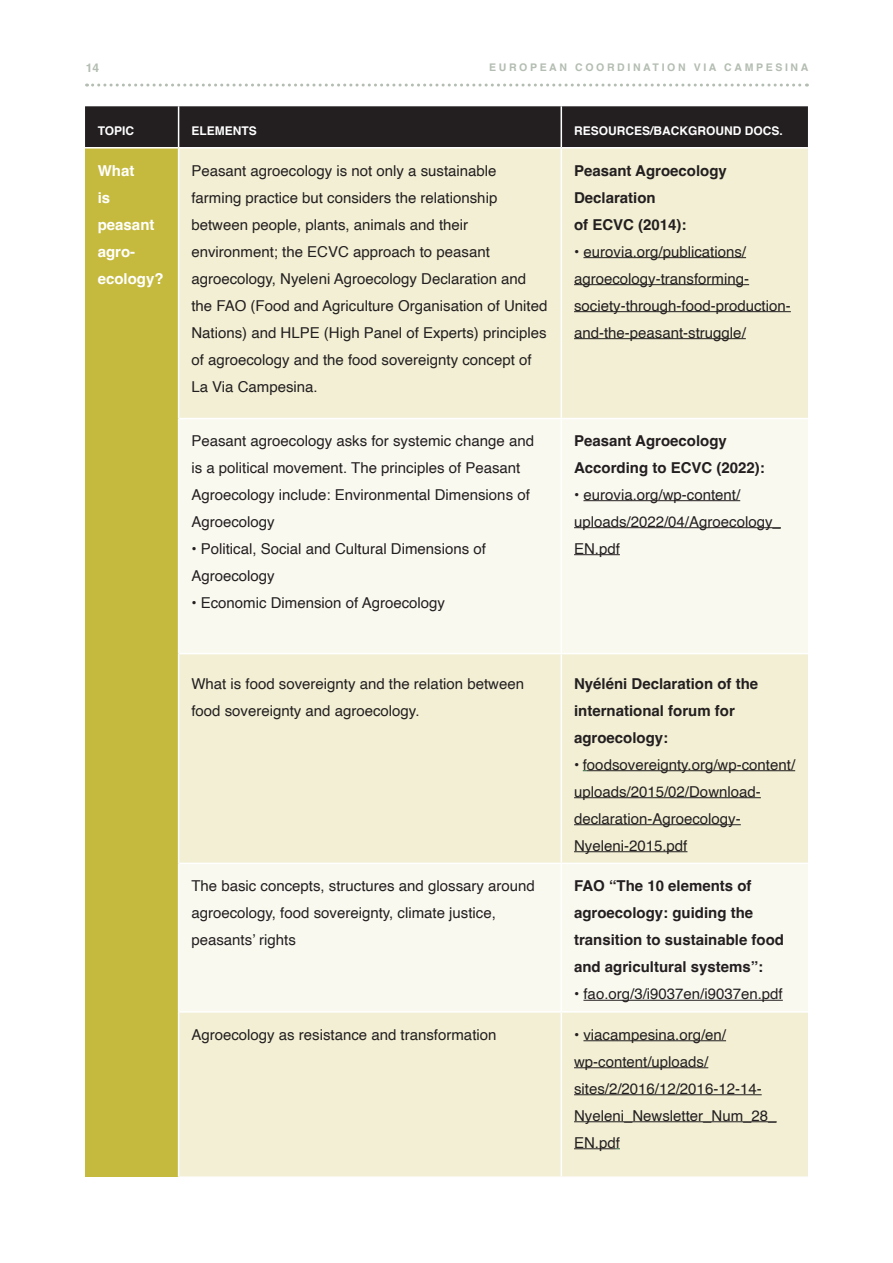
<style>
.page{position:relative;width:893px;height:1263px;background:#fff}
.page>*{position:absolute;margin:0;border:0;box-sizing:border-box;transform-origin:0 0}
.t1{font:15px/27px "Helvetica";color:#231f20}
.t2{font:700 15px/27px "Helvetica";color:#231f20}
.t3{font:700 15px/27px "Helvetica";color:#fff}
.t4{font:700 12px "Helvetica";color:#fff}
.t5{font:700 12px "Helvetica";color:#b3bdb1}
.t6{font:700 10.5px "Helvetica";letter-spacing:.25em;color:#b3bdb1}
.s1{font-weight:700}
</style>
<div class="page">
<svg style="left:87px;top:84px;width:720px;height:3px"></svg>
<div style="left:85px;top:106px;width:723px;height:41px;background:#231f20"></div>
<div style="left:85px;top:148px;width:94px;height:1029px;background:#c5ba3e"></div>
<div style="left:179px;top:149px;width:629px;height:1027px;background:#f2efd4"></div>
<svg style="left:179px;top:419px;width:629px;height:592px;fill:#faf9f0"></svg>
<hr style="left:561px;top:106px;width:1px;height:41px;background:#fff">
<hr style="left:561px;top:149px;width:1px;height:269px;background:#fff">
<hr style="left:561px;top:419px;width:1px;height:234px;background:#fff">
<hr style="left:561px;top:654px;width:1px;height:209px;background:#fff">
<hr style="left:561px;top:1013px;width:1px;height:163px;background:#fff">
<hr style="left:179px;top:418px;width:382px;height:1px;background:#fff">
<hr style="left:561px;top:418px;width:247px;height:1px;background:#fff">
<hr style="left:179px;top:653px;width:382px;height:1px;background:#fff">
<hr style="left:561px;top:653px;width:247px;height:1px;background:#fff">
<hr style="left:179px;top:863px;width:382px;height:1px;background:#fff">
<hr style="left:561px;top:863px;width:247px;height:1px;background:#fff">
<hr style="left:179px;top:1011px;width:382px;height:2px;background:#fff">
<hr style="left:561px;top:1011px;width:247px;height:2px;background:#fff">
<hr style="left:561px;top:864px;width:1px;height:147px;background:#fff">
<hr style="left:178px;top:106px;width:1px;height:41px;background:#fff">
<hr style="left:85px;top:147px;width:94px;height:2px;background:#fff">
<hr style="left:178px;top:149px;width:1px;height:270px;background:#fff">
<hr style="left:178px;top:419px;width:1px;height:235px;background:#fff">
<hr style="left:178px;top:654px;width:1px;height:209px;background:#fff">
<hr style="left:178px;top:863px;width:1px;height:149px;background:#fff">
<hr style="left:178px;top:1012px;width:1px;height:164px;background:#fff">
<hr style="left:178px;top:1176px;width:383px;height:2px;background:#fff">
<hr style="left:583px;top:257px;width:163px;height:1px;background:#231f20">
<hr style="left:574px;top:284px;width:175px;height:1px;background:#231f20">
<hr style="left:574px;top:311px;width:217px;height:1px;background:#231f20">
<hr style="left:574px;top:338px;width:172px;height:1px;background:#231f20">
<hr style="left:583px;top:500px;width:157px;height:1px;background:#231f20">
<hr style="left:574px;top:527px;width:207px;height:1px;background:#231f20">
<hr style="left:574px;top:554px;width:46px;height:1px;background:#231f20">
<hr style="left:587px;top:770px;width:208px;height:1px;background:#231f20">
<hr style="left:574px;top:797px;width:187px;height:1px;background:#231f20">
<hr style="left:574px;top:824px;width:167px;height:1px;background:#231f20">
<hr style="left:574px;top:851px;width:113px;height:1px;background:#231f20">
<hr style="left:583px;top:1000px;width:200px;height:1px;background:#231f20">
<hr style="left:583px;top:1040px;width:143px;height:1px;background:#231f20">
<hr style="left:574px;top:1067px;width:134px;height:1px;background:#231f20">
<hr style="left:574px;top:1094px;width:188px;height:1px;background:#231f20">
<hr style="left:574px;top:1121px;width:203px;height:1px;background:#231f20">
<hr style="left:574px;top:1148px;width:42px;height:1px;background:#231f20">
<p class="t5" style="left:86px;top:60px;width:15px">14</p>
<p class="t6" style="left:489px;top:61px;width:321px">EUROPEAN COORDINATION VIA CAMPESINA</p>
<p class="t4" style="left:98px;top:123px;width:38px">TOPIC</p>
<p class="t4" style="left:191px;top:123px;width:67px">ELEMENTS</p>
<p class="t4" style="left:574px;top:123px;width:210px">RESOURCES/BACKGROUND DOCS.</p>
<p class="t3" style="left:98px;top:158px;width:67px">What<br>is peasant agro&shy;ecology?</p>
<p class="t1" style="left:191px;top:157px;width:358px">Peasant agroecology is not only a sustainable farming practice but considers the relationship between people, plants, animals and their environment; the ECVC approach to peasant agroecology, Nyeleni Agroecology Declaration and the FAO (Food and Agriculture Organisation of United Nations) and HLPE (High Panel of Experts) principles of agroecology and the food sovereignty concept of La Via Campesina.</p>
<p class="t2" style="left:574px;top:158px;width:154px">Peasant Agroecology<br>Declaration<br>of ECVC (2014):</p>
<p class="t1" style="left:574px;top:238px;width:218px"><span class="s1">•</span> eurovia.org/publications/ agroecology-transforming&shy;society-through-food-production&shy;and-the-peasant-struggle/</p>
<p class="t1" style="left:191px;top:427px;width:344px">Peasant agroecology asks for systemic change and is a political movement. The principles of Peasant Agroecology include: Environmental Dimensions of Agroecology</p>
<p class="t1" style="left:191px;top:535px;width:296px"><span class="s1">•</span> Political, Social and Cultural Dimensions of<br>Agroecology</p>
<p class="t1" style="left:191px;top:589px;width:255px"><span class="s1">•</span> Economic Dimension of Agroecology</p>
<p class="t2" style="left:574px;top:428px;width:192px">Peasant Agroecology<br>According to ECVC (2022):</p>
<p class="t1" style="left:574px;top:481px;width:208px"><span class="s1">•</span> eurovia.org/wp-content/ uploads/2022/04/Agroecology_<br>EN.pdf</p>
<p class="t1" style="left:191px;top:670px;width:334px">What is food sovereignty and the relation between food sovereignty and agroecology.</p>
<p class="t2" style="left:574px;top:671px;width:186px">Nyéléni Declaration of the international forum for agroecology:</p>
<p class="t1" style="left:574px;top:751px;width:223px"><span class="s1">•</span> foodsovereignty.org/wp-content/ uploads/2015/02/Download&shy;declaration-Agroecology-<br>Nyeleni-2015.pdf</p>
<p class="t1" style="left:191px;top:873px;width:345px">The basic concepts, structures and glossary around agroecology, food sovereignty, climate justice, peasants’ rights</p>
<p class="t2" style="left:574px;top:874px;width:212px">FAO “The 10 elements of agroecology: guiding the transition to sustainable food and agricultural systems”:</p>
<p class="t1" style="left:574px;top:981px;width:210px"><span class="s1">•</span> fao.org/3/i9037en/i9037en.pdf</p>
<p class="t1" style="left:191px;top:1021px;width:307px">Agroecology as resistance and transformation</p>
<p class="t1" style="left:574px;top:1021px;width:204px"><span class="s1">•</span> viacampesina.org/en/ wp-content/uploads/ sites/2/2016/12/2016-12-14-<br>Nyeleni_Newsletter_Num_28_<br>EN.pdf</p>
</div>
